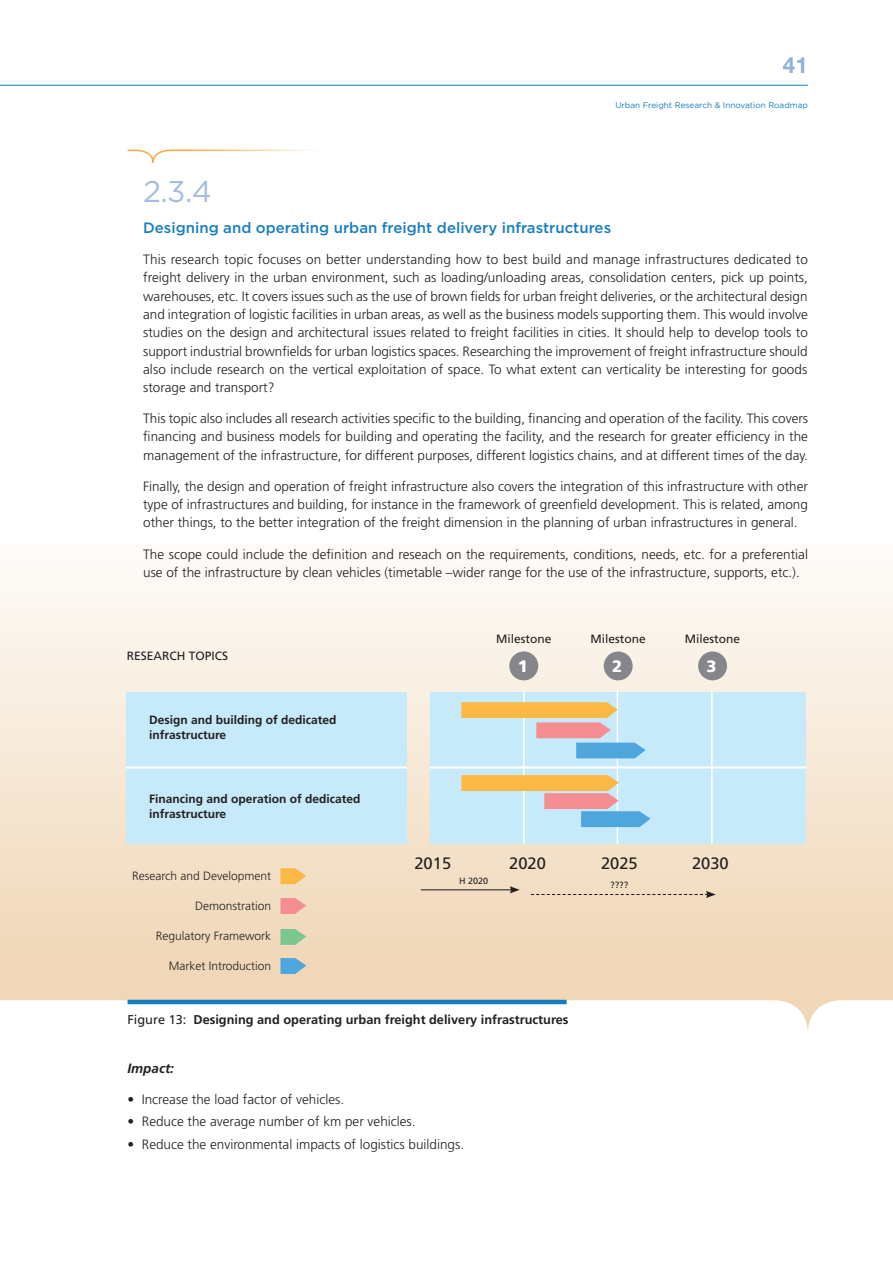
<style>
.page{position:relative;width:893px;height:1263px;background:#fff}
.page>*{position:absolute;margin:0;border:0;box-sizing:border-box;transform-origin:0 0}
.t1{font:30px "Gotham";color:#a5bde1}
.t2{font:700 22.5px "Helvetica Neue LT Std";color:#91b1db}
.t3{font:16.5px "Frutiger LT Std";color:#231f20}
.t4{font:900 16.5px "Frutiger LT Std";color:#fff}
.t5{font:500 15px "Gotham";color:#187dc0}
.t6{font:300 13.5px/18.3px "Frutiger LT Std";color:#231f20;text-align:justify}
.t7{font:italic 700 13.5px "Frutiger LT Std";color:#231f20}
.t8{font:700 12.75px "Frutiger LT Std";color:#231f20}
.t9{font:700 12px/15px "Frutiger LT Std";color:#231f20}
.t10{font:300 12px "Frutiger LT Std";color:#231f20}
.t11{font:12px "Frutiger LT Std";color:#231f20}
.t12{font:9px "Frutiger LT Std";color:#231f20}
.t13{font:8.25px "Gotham";color:#187dc0}
.s1{font-weight:400}
</style>
<div class="page">
<hr style="left:0;top:85px;width:808px;height:1px;background:#187dc0">
<svg style="left:127px;top:149px;width:186px;height:14px"></svg>
<svg style="left:0;top:577px;width:893px;height:455px"></svg>
<hr style="left:128px;top:1000px;width:439px;height:4px;background:#187dc0">
<hr style="left:421px;top:889px;width:91px;height:1px;background:#231f20">
<svg style="left:510px;top:886px;width:10px;height:7px"></svg>
<svg style="left:531px;top:891px;width:185px;height:7px"></svg>
<svg style="left:280px;top:898px;width:26px;height:16px"></svg>
<svg style="left:280px;top:868px;width:26px;height:16px"></svg>
<svg style="left:280px;top:958px;width:26px;height:16px"></svg>
<svg style="left:280px;top:929px;width:26px;height:16px"></svg>
<div style="left:127px;top:692px;width:280px;height:151px;background:#c6eafa"></div>
<hr style="left:127px;top:766px;width:280px;height:2px;background:#fff">
<div style="left:431px;top:692px;width:375px;height:151px;background:#c6eafa"></div>
<hr style="left:523px;top:692px;width:1px;height:151px;background:#fff">
<hr style="left:617px;top:692px;width:1px;height:151px;background:#fff">
<hr style="left:711px;top:692px;width:2px;height:151px;background:#fff">
<hr style="left:431px;top:766px;width:375px;height:2px;background:#fff">
<div style="left:509px;top:651px;width:29px;height:29px;background:#848689;border-radius:50%"></div>
<div style="left:604px;top:651px;width:29px;height:29px;background:#848689;border-radius:50%"></div>
<div style="left:698px;top:651px;width:29px;height:29px;background:#848689;border-radius:50%"></div>
<svg style="left:461px;top:702px;width:185px;height:56px"></svg>
<svg style="left:461px;top:775px;width:190px;height:52px"></svg>
<h2 class="t2" style="left:783px;top:51px;width:27px">41</h2>
<p class="t13" style="left:615px;top:100px;width:194px">Urban Freight Research &amp; Innovation Roadmap</p>
<h1 class="t1" style="left:143px;top:175px;width:70px">2.3.4</h1>
<p class="t5" style="left:143px;top:218px;width:470px">Designing and operating urban freight delivery infrastructures</p>
<p class="t6" style="left:143px;top:250px;width:666px">This research topic focuses on better understanding how to best build and manage infrastructures dedicated to freight delivery in the urban environment, such as loading/unloading areas, consolidation centers, pick up points, warehouses, etc. It covers issues such as the use of brown fields for urban freight deliveries, or the architectural design and integration of logistic facilities in urban areas, as well as the business models supporting them. This would involve studies on the design and architectural issues related to freight facilities in cities. It should help to develop tools to support industrial brownfields for urban logistics spaces. Researching the improvement of freight infrastructure should also include research on the vertical exploitation of space. To what extent can verticality be interesting for goods storage and transport?</p>
<p class="t6" style="left:143px;top:410px;width:666px">This topic also includes all research activities specific to the building, financing and operation of the facility. This covers financing and business models for building and operating the facility, and the research for greater efficiency in the management of the infrastructure, for different purposes, different logistics chains, and at different times of the day.</p>
<p class="t6" style="left:143px;top:477px;width:666px">Finally, the design and operation of freight infrastructure also covers the integration of this infrastructure with other type of infrastructures and building, for instance in the framework of greenfield development. This is related, among other things, to the better integration of the freight dimension in the planning of urban infrastructures in general.</p>
<p class="t6" style="left:143px;top:545px;width:666px">The scope could include the definition and reseach on the requirements, conditions, needs, etc. for a preferential use of the infrastructure by clean vehicles (timetable –wider range for the use of the infrastructure, supports, etc.).</p>
<p class="t11" style="left:127px;top:649px;width:77px">research tOPIC</p>
<p class="t11" style="left:222px;top:649px;width:7px">S</p>
<p class="t9" style="left:149px;top:712px;width:189px">Design and building of dedicated infrastructure</p>
<p class="t9" style="left:149px;top:791px;width:213px">Financing and operation of dedicated infrastructure</p>
<p class="t10" style="left:132px;top:869px;width:141px">Research and Development</p>
<p class="t10" style="left:195px;top:899px;width:78px">Demonstration</p>
<p class="t10" style="left:156px;top:929px;width:117px">Regulatory Framework</p>
<p class="t10" style="left:169px;top:959px;width:104px">Market Introduction</p>
<p class="t11" style="left:496px;top:632px;width:57px">M ilestone</p>
<p class="t11" style="left:590px;top:632px;width:57px">M ilestone</p>
<p class="t11" style="left:685px;top:632px;width:57px">M ilestone</p>
<p class="t4" style="left:518px;top:656px;width:12px">1</p>
<p class="t4" style="left:612px;top:656px;width:12px">2</p>
<p class="t4" style="left:707px;top:656px;width:12px">3</p>
<p class="t3" style="left:414px;top:854px;width:38px">2015</p>
<p class="t3" style="left:509px;top:854px;width:38px">2020</p>
<p class="t12" style="left:459px;top:875px;width:31px">H 2020</p>
<p class="t3" style="left:601px;top:854px;width:38px">2025</p>
<p class="t3" style="left:692px;top:854px;width:38px">2030</p>
<p class="t12" style="left:610px;top:880px;width:19px">????</p>
<p class="t8" style="left:128px;top:1012px;width:442px"><span class="s1">Figure 13:</span> Designing and operating urban freight delivery infrastructures</p>
<p class="t7" style="left:128px;top:1060px;width:48px">Impact:</p>
<p class="t6" style="left:128px;top:1090px;width:218px">• Increase the load factor of vehicles.</p>
<p class="t6" style="left:128px;top:1112px;width:290px">• Reduce the average number of km per vehicles.</p>
<p class="t6" style="left:128px;top:1135px;width:338px">• Reduce the environmental impacts of logistics buildings.</p>
</div>
